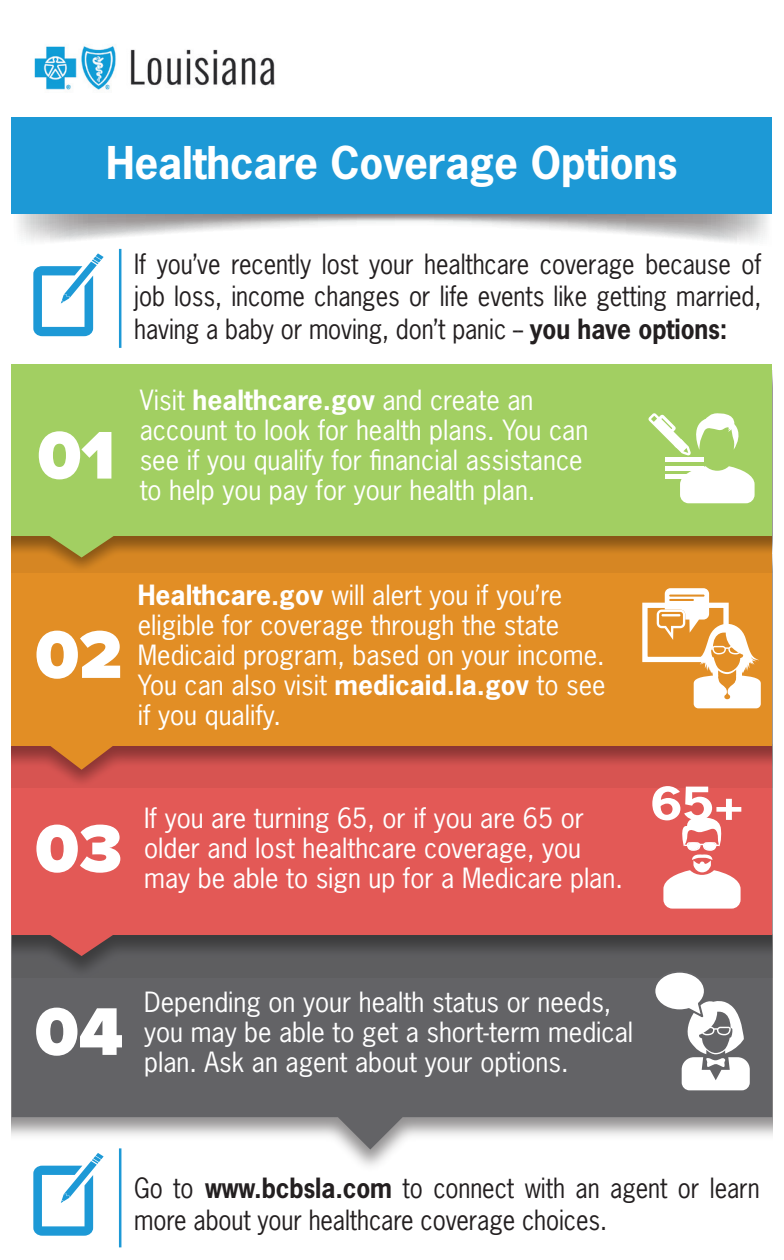
<style>
.page{position:relative;width:784px;height:1260px;background:#fff}
.page>*{position:absolute;margin:0;border:0;box-sizing:border-box;transform-origin:0 0}
.t1{font:700 42.75px "News Gothic Std";color:#fff;scale:1.2 1}
.t2{font:700 42.5px "News Gothic Std";letter-spacing:-.005em;color:#fff}
.t3{font:26.25px/30px "News Gothic Std";color:#fff}
.t4{font:26.25px/32.5px "News Gothic Std";letter-spacing:-.005em;color:#231f20;text-align:justify;scale:.93 1}
.s1{font-weight:700}
</style>
<div class="page">
<svg style="left:12px;top:978px;width:759px;height:172px;background:#7b7b7d"></svg>
<svg style="left:12px;top:935px;width:759px;height:43px;background:#535355"></svg>
<div style="left:12px;top:734px;width:759px;height:201px;background:#e35956"></div>
<svg style="left:49px;top:935px;width:65px;height:21px"></svg>
<svg style="left:12px;top:745px;width:759px;height:43px;fill:#d75451"></svg>
<div style="left:12px;top:536px;width:759px;height:209px;background:#e28e25"></div>
<svg style="left:49px;top:745px;width:65px;height:25px;background:#c36631"></svg>
<svg style="left:12px;top:536px;width:759px;height:37px;fill:#d58622"></svg>
<div style="left:12px;top:365px;width:759px;height:171px;background:#a2cf62"></div>
<svg style="left:49px;top:536px;width:65px;height:22px"></svg>
<svg style="left:39px;top:431px;width:72px;height:48px"></svg>
<svg style="left:36px;top:631px;width:84px;height:48px"></svg>
<svg style="left:36px;top:825px;width:84px;height:48px"></svg>
<svg style="left:36px;top:1008px;width:86px;height:48px"></svg>
<img style="left:34px;top:46px;width:241px;height:44px">
<div style="left:11px;top:117px;width:760px;height:96px;background:#1d99d6"></div>
<svg style="left:12px;top:213px;width:759px;height:123px"></svg>
<svg style="left:33px;top:1153px;width:71px;height:83px"></svg>
<hr style="left:119px;top:249px;width:2px;height:99px;background:#1d99d6">
<hr style="left:119px;top:1148px;width:2px;height:99px;background:#1d99d6">
<hr style="left:664px;top:458px;width:39px;height:4px;background:#fff">
<hr style="left:664px;top:466px;width:39px;height:4px;background:#fff">
<hr style="left:664px;top:475px;width:39px;height:4px;background:#fff">
<svg style="left:679px;top:466px;width:75px;height:37px"></svg>
<svg style="left:648px;top:413px;width:91px;height:42px"></svg>
<div style="left:641px;top:603px;width:87px;height:59px;border:5px solid #fff"></div>
<svg style="left:656px;top:588px;width:104px;height:120px"></svg>
<svg style="left:663px;top:817px;width:77px;height:92px"></svg>
<svg style="left:651px;top:970px;width:98px;height:120px"></svg>
<h2 class="t2" style="left:106px;top:135px;width:572px">Healthcare Coverage Options</h2>
<p class="t4" style="left:134px;top:247px;width:675px">If you’ve recently lost your healthcare coverage because of job loss, income changes or life events like getting married, having a baby or moving, don’t panic -- <span class="s1">you have options:</span></p>
<p class="t3" style="left:139px;top:385px;width:450px">Visit <span class="s1">healthcare.gov</span> and create an account to look for health plans. You can see if you qualify for financial assistance to help you pay for your health plan.</p>
<p class="t3" style="left:138px;top:580px;width:469px"><span class="s1">Healthcare.gov</span> will alert you if you’re eligible for coverage through the state Medicaid program, based on your income.<br>You can also visit <span class="s1">medicaid.la.gov</span> to see if you qualify.</p>
<p class="t3" style="left:144px;top:803px;width:480px">If you are turning 65, or if you are 65 or older and lost healthcare coverage, you may be able to sign up for a Medicare plan.</p>
<h1 class="t1" style="left:650px;top:775px;width:79px">65+</h1>
<p class="t3" style="left:144px;top:986px;width:490px">Depending on your health status or needs, you may be able to get a short-term medical plan. Ask an agent about your options.</p>
<p class="t4" style="left:134px;top:1171px;width:673px">Go to <span class="s1">www.bcbsla.com</span> to connect with an agent or learn more about your healthcare coverage choices.</p>
</div>
